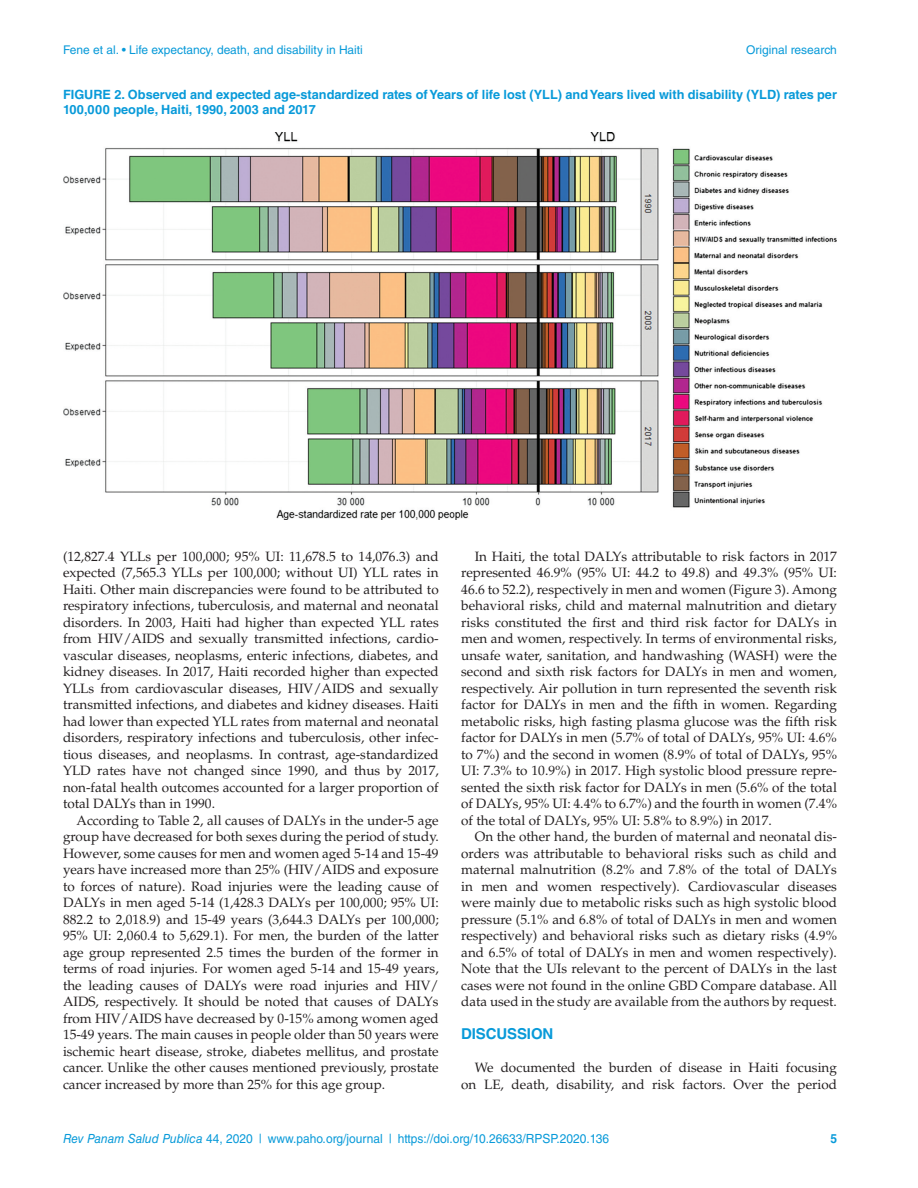
<style>
.page{position:relative;width:918px;height:1188px;background:#fff}
.page>*{position:absolute;margin:0;border:0;box-sizing:border-box;transform-origin:0 0}
.t1{font:700 15px "Helvetica LT Std";letter-spacing:-.01em;color:#089ad9}
.t2{font:13.5px/16.5px "Palatino LT Std";color:#231f20;text-align:justify}
.t3{font:700 12.75px/15px "Helvetica LT Std";color:#089ad9}
.t4{font:12.6px "Helvetica LT Std";color:#089ad9;scale:.95 1}
.t5{font:700 12.6px "Helvetica LT Std";color:#089ad9;scale:.95 1}
.t6{font:12px "Helvetica LT Std";color:#089ad9}
.s1{font-style:italic}
</style>
<div class="page">
<img style="left:63px;top:132px;width:774px;height:387px">
<p class="t6" style="left:63px;top:43px;width:301px">Fene et al. • Life expectancy, death, and disability in Haiti</p>
<p class="t6" style="left:746px;top:43px;width:92px">Original research</p>
<p class="t3" style="left:63px;top:87px;width:776px">FIGURE 2. Observed and expected age-standardized rates of Years of life lost (YLL) and Years lived with disability (YLD) rates per<br>100,000 people, Haiti, 1990, 2003 and 2017</p>
<p class="t2" style="left:63px;top:548px;width:377px">(12,827.4 YLLs per 100,000; 95% UI: 11,678.5 to 14,076.3) and expected (7,565.3 YLLs per 100,000; without UI) YLL rates in Haiti. Other main discrepancies were found to be attributed to respiratory infections, tuberculosis, and maternal and neonatal disorders. In 2003, Haiti had higher than expected YLL rates from HIV/AIDS and sexually transmitted infections, cardio&shy;vascular diseases, neoplasms, enteric infections, diabetes, and kidney diseases. In 2017, Haiti recorded higher than expected YLLs from cardiovascular diseases, HIV/AIDS and sexually transmitted infections, and diabetes and kidney diseases. Haiti had lower than expected YLL rates from maternal and neonatal disorders, respiratory infections and tuberculosis, other infec&shy;tious diseases, and neoplasms. In contrast, age-standardized YLD rates have not changed since 1990, and thus by 2017, non-fatal health outcomes accounted for a larger proportion of total DALYs than in 1990.</p>
<p class="t2" style="left:63px;top:812px;width:377px;text-indent:14px">According to Table 2, all causes of DALYs in the under-5 age group have decreased for both sexes during the period of study.<br>However, some causes for men and women aged 5-14 and 15-49 years have increased more than 25% (HIV/AIDS and exposure to forces of nature). Road injuries were the leading cause of DALYs in men aged 5-14 (1,428.3 DALYs per 100,000; 95% UI:<br>882.2 to 2,018.9) and 15-49 years (3,644.3 DALYs per 100,000; 95% UI: 2,060.4 to 5,629.1). For men, the burden of the latter age group represented 2.5 times the burden of the former in terms of road injuries. For women aged 5-14 and 15-49 years, the leading causes of DALYs were road injuries and HIV/ AIDS, respectively. It should be noted that causes of DALYs from HIV/AIDS have decreased by 0-15% among women aged 15-49 years. The main causes in people older than 50 years were ischemic heart disease, stroke, diabetes mellitus, and prostate cancer. Unlike the other causes mentioned previously, prostate cancer increased by more than 25% for this age group.</p>
<p class="t2" style="left:461px;top:548px;width:377px;text-indent:14px">In Haiti, the total DALYs attributable to risk factors in 2017 represented 46.9% (95% UI: 44.2 to 49.8) and 49.3% (95% UI:<br>46.6 to 52.2), respectively in men and women (Figure 3). Among behavioral risks, child and maternal malnutrition and dietary risks constituted the first and third risk factor for DALYs in men and women, respectively. In terms of environmental risks, unsafe water, sanitation, and handwashing (WASH) were the second and sixth risk factors for DALYs in men and women, respectively. Air pollution in turn represented the seventh risk factor for DALYs in men and the fifth in women. Regarding metabolic risks, high fasting plasma glucose was the fifth risk factor for DALYs in men (5.7% of total of DALYs, 95% UI: 4.6% to 7%) and the second in women (8.9% of total of DALYs, 95% UI: 7.3% to 10.9%) in 2017. High systolic blood pressure repre&shy;sented the sixth risk factor for DALYs in men (5.6% of the total of DALYs, 95% UI: 4.4% to 6.7%) and the fourth in women (7.4% of the total of DALYs, 95% UI: 5.8% to 8.9%) in 2017.</p>
<p class="t2" style="left:461px;top:829px;width:377px;text-indent:14px">On the other hand, the burden of maternal and neonatal dis&shy;orders was attributable to behavioral risks such as child and maternal malnutrition (8.2% and 7.8% of the total of DALYs in men and women respectively). Cardiovascular diseases were mainly due to metabolic risks such as high systolic blood pressure (5.1% and 6.8% of total of DALYs in men and women respectively) and behavioral risks such as dietary risks (4.9% and 6.5% of total of DALYs in men and women respectively).<br>Note that the UIs relevant to the percent of DALYs in the last cases were not found in the online GBD Compare database. All data used in the study are available from the authors by request.</p>
<p class="t1" style="left:461px;top:1025px;width:94px">DISCUSSION</p>
<p class="t2" style="left:461px;top:1060px;width:377px;text-align:right">We documented the burden of disease in Haiti focusing on LE, death, disability, and risk factors. Over the period</p>
<p class="t4" style="left:63px;top:1131px;width:576px"><span class="s1">Rev Panam Salud Publica</span> 44, 2020 | www.paho.org/journal | https://doi.org/10.26633/RPSP.2020.136</p>
<p class="t5" style="left:830px;top:1131px;width:9px">5</p>
</div>
